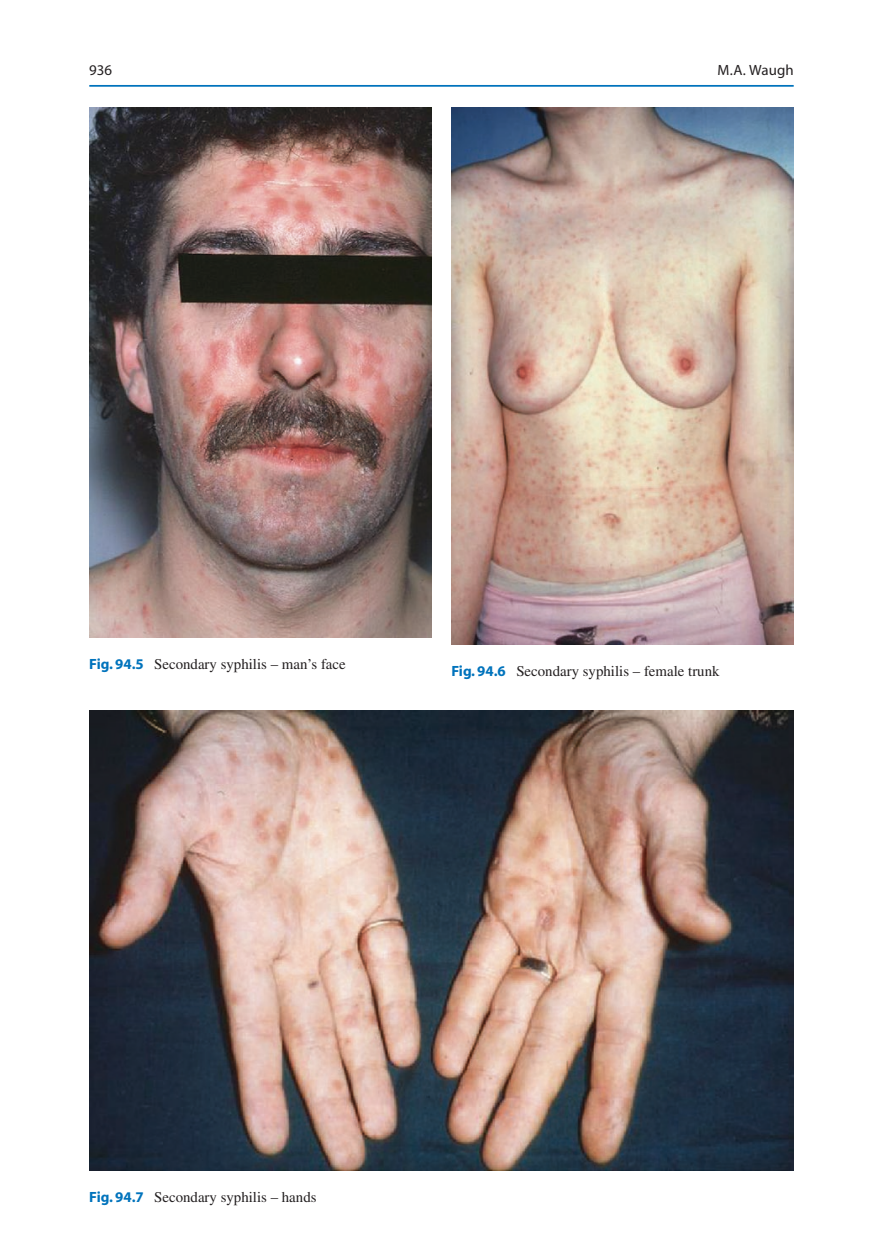
<style>
.page{position:relative;width:883px;height:1260px;background:#fff}
.page>*{position:absolute;margin:0;border:0;box-sizing:border-box;transform-origin:0 0}
.t1{font:14.88px "Vjnhfm Ldkvxq Times";color:#231f20}
.t2{font:14.88px "Lpnbpb Npkpkc Myriad";letter-spacing:.005em;color:#231f20}
.t3{font:14.88px "Nwgdlf Xtqvlp Myriad";color:#231f20}
.s1{font-family:"Nrffyn Ldscwc Myriad";font-weight:700;color:#0073bc}
</style>
<div class="page">
<img style="left:89px;top:107px;width:343px;height:531px">
<img style="left:451px;top:107px;width:343px;height:538px">
<img style="left:89px;top:710px;width:705px;height:460px">
<hr style="left:89px;top:85px;width:705px;height:2px;background:#0073bc">
<p class="t3" style="left:89px;top:63px;width:24px">936</p>
<p class="t2" style="left:718px;top:63px;width:78px">M.A. Waugh</p>
<p class="t1" style="left:89px;top:656px;width:258px"><span class="s1">Fig. 94.5</span> Secondary syphilis – man’s face</p>
<p class="t1" style="left:451px;top:663px;width:270px"><span class="s1">Fig. 94.6</span> Secondary syphilis – female trunk</p>
<p class="t1" style="left:89px;top:1188px;width:229px"><span class="s1">Fig. 94.7</span> Secondary syphilis – hands</p>
</div>
